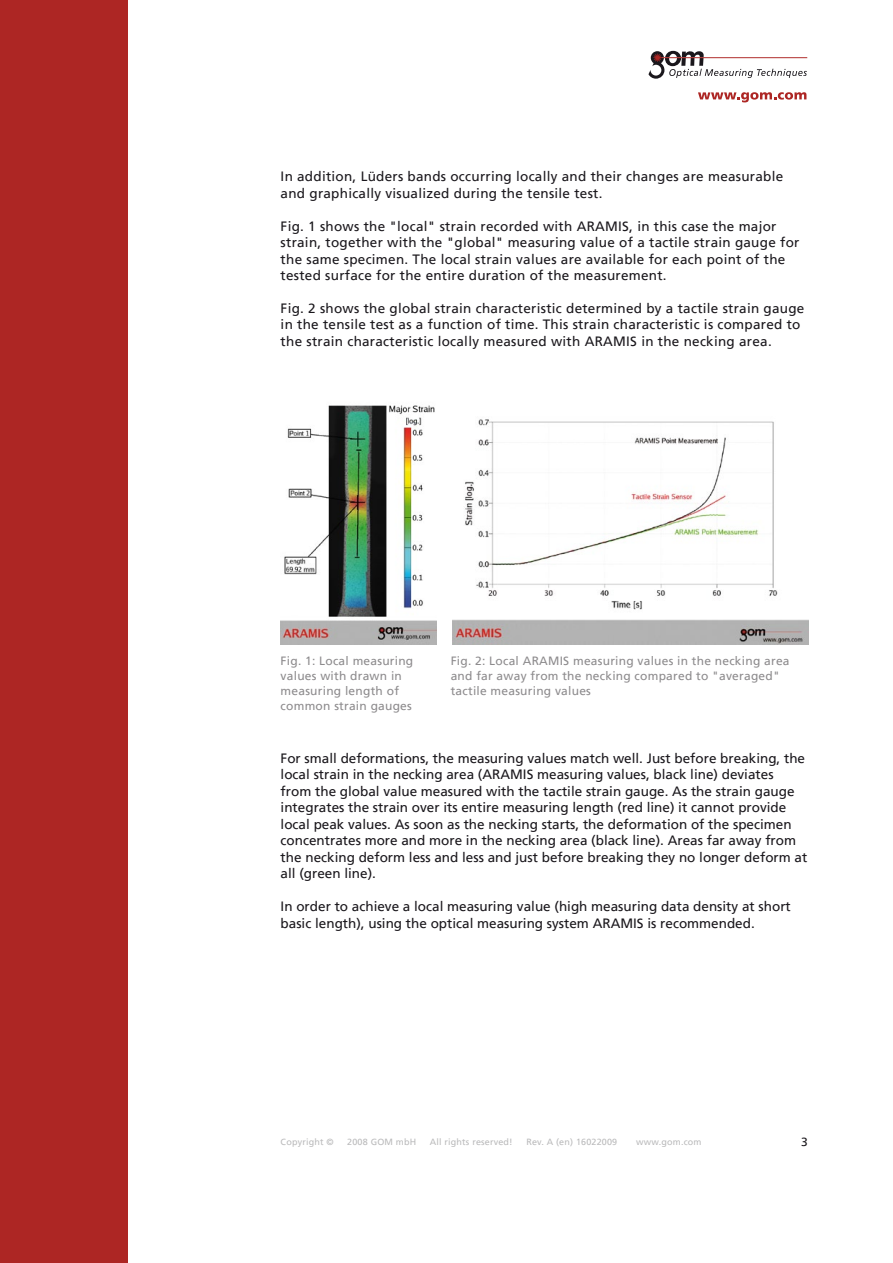
<style>
.page{position:relative;width:893px;height:1263px;background:#fff}
.page>*{position:absolute;margin:0;border:0;box-sizing:border-box;transform-origin:0 0}
.t1{font:13.5px/16.5px "Frutiger LT";color:#1a171c}
.t2{font:13.5px/16.5px "Frutiger LT";letter-spacing:.02em;color:#1a171c}
.t3{font:12px/15px "Frutiger LT";letter-spacing:.02em;color:#8d8b8d}
.t4{font:12px "Frutiger LT";color:#1a171c}
.t5{font:9px "Frutiger LT";letter-spacing:.02em;color:#bababb}
</style>
<div class="page">
<div style="left:0;top:0;width:128px;height:1263px;background:#ad2624"></div>
<svg style="left:698px;top:92px;width:108px;height:10px"></svg>
<svg style="left:648px;top:50px;width:159px;height:29px"></svg>
<img style="left:281px;top:405px;width:156px;height:239px">
<img style="left:453px;top:419px;width:355px;height:226px">
<p class="t2" style="left:281px;top:169px;width:504px">In addition, Lüders bands occurring locally and their changes are measurable and graphically visualized during the tensile test.</p>
<p class="t2" style="left:281px;top:218px;width:520px">Fig. 1 shows the "local" strain recorded with ARAMIS, in this case the major strain, together with the "global" measuring value of a tactile strain gauge for the same specimen. The local strain values are available for each point of the tested surface for the entire duration of the measurement.</p>
<p class="t2" style="left:281px;top:300px;width:525px">Fig. 2 shows the global strain characteristic determined by a tactile strain gauge in the tensile test as a function of time. This strain characteristic is compared to the strain characteristic locally measured with ARAMIS in the necking area.</p>
<p class="t3" style="left:281px;top:653px;width:134px">Fig. 1: Local measuring values with drawn in measuring length of common strain gauges</p>
<p class="t3" style="left:451px;top:653px;width:340px">Fig. 2: Local ARAMIS measuring values in the necking area and far away from the necking compared to "averaged" tactile measuring values</p>
<p class="t1" style="left:281px;top:750px;width:528px">For small deformations, the measuring values match well. Just before breaking, the local strain in the necking area (ARAMIS measuring values, black line) deviates from the global value measured with the tactile strain gauge. As the strain gauge integrates the strain over its entire measuring length (red line) it cannot provide local peak values. As soon as the necking starts, the deformation of the specimen concentrates more and more in the necking area (black line). Areas far away from the necking deform less and less and just before breaking they no longer deform at all (green line).</p>
<p class="t1" style="left:281px;top:898px;width:512px">In order to achieve a local measuring value (high measuring data density at short basic length), using the optical measuring system ARAMIS is recommended.</p>
<p class="t5" style="left:281px;top:1137px;width:55px">Copyright ©</p>
<p class="t5" style="left:347px;top:1137px;width:70px">2008 GOM mbH</p>
<p class="t5" style="left:430px;top:1137px;width:84px">All rights reserved!</p>
<p class="t5" style="left:526px;top:1137px;width:92px">Rev. A (en) 16022009</p>
<p class="t5" style="left:636px;top:1137px;width:67px">www.gom.com</p>
<p class="t4" style="left:801px;top:1134px;width:8px">3</p>
</div>
